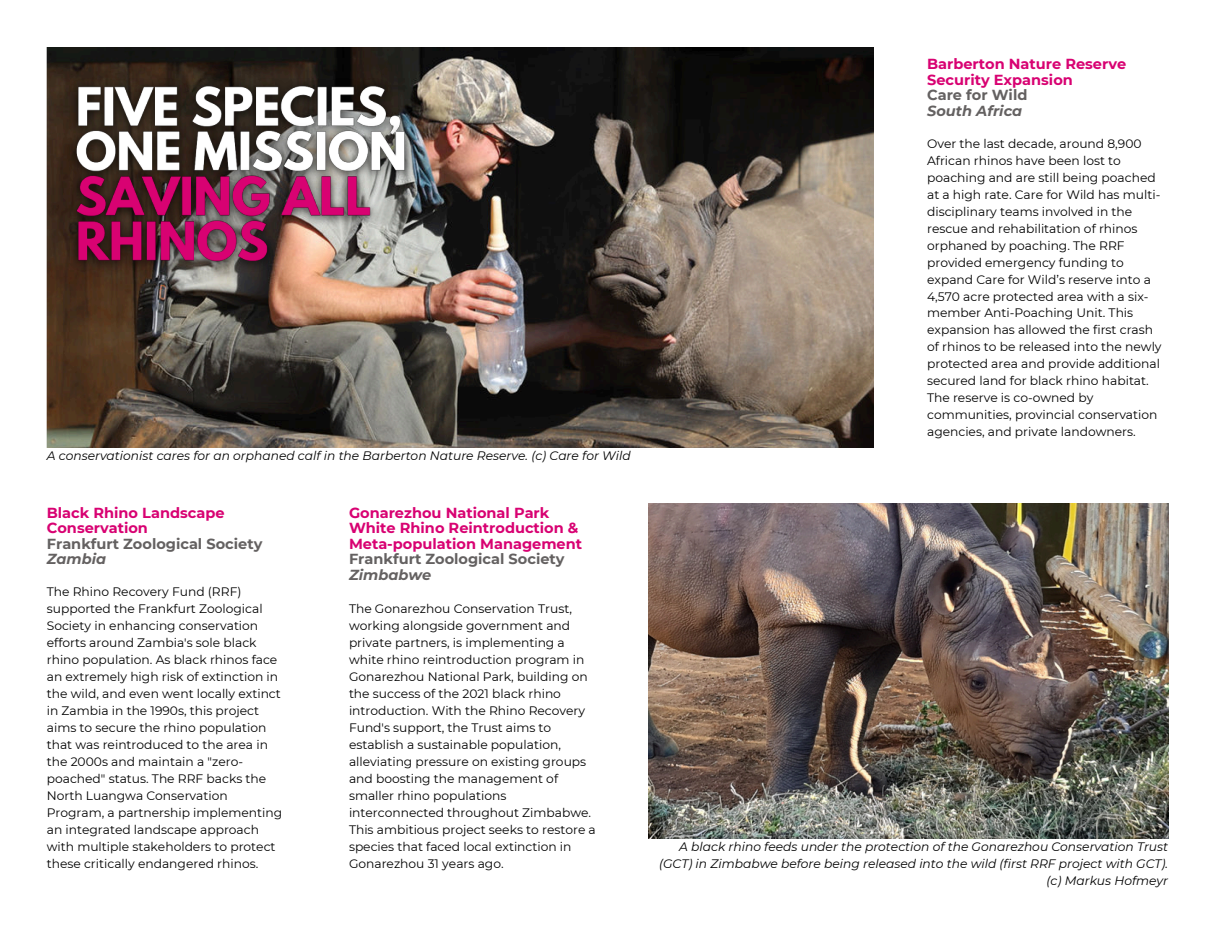
<style>
.page{position:relative;width:1215px;height:940px;background:#fff}
.page>*{position:absolute;margin:0;border:0;box-sizing:border-box;transform-origin:0 0}
.t1{font:700 14.55px/15.5px "Montserrat";color:#d80272}
.t2{font:700 14.55px "Montserrat";color:#646161}
.t3{font:italic 700 14.55px "Montserrat";color:#646161}
.t4{font:12.3px/17px "Montserrat";color:#000}
.t5{font:italic 12.3px/17px "Montserrat";color:#000;text-align:right}
</style>
<div class="page">
<img style="left:47px;top:47px;width:827px;height:401px">
<img style="left:649px;top:504px;width:519px;height:334px">
<img style="left:62px;top:73px;width:358px;height:204px">
<p class="t5" style="left:47px;top:446px;width:585px">A conservationist cares for an orphaned calf in the Barberton Nature Reserve. (c) Care for Wild</p>
<p class="t1" style="left:47px;top:504px;width:179px">Black Rhino Landscape<br>Conservation</p>
<p class="t2" style="left:47px;top:533px;width:217px">Frankfurt Zoological Society</p>
<p class="t3" style="left:47px;top:548px;width:61px">Zambia</p>
<p class="t4" style="left:47px;top:583px;width:237px">The Rhino Recovery Fund (RRF) supported the Frankfurt Zoological Society in enhancing conservation efforts around Zambia's sole black rhino population. As black rhinos face an extremely high risk of extinction in the wild, and even went locally extinct in Zambia in the 1990s, this project aims to secure the rhino population that was reintroduced to the area in the 2000s and maintain a "zero&shy;poached" status. The RRF backs the North Luangwa Conservation Program, a partnership implementing an integrated landscape approach with multiple stakeholders to protect these critically endangered rhinos.</p>
<p class="t1" style="left:349px;top:504px;width:235px">Gonarezhou National Park<br>White Rhino Reintroduction &amp;<br>Meta-population Management</p>
<p class="t2" style="left:349px;top:548px;width:217px">Frankfurt Zoological Society</p>
<p class="t3" style="left:349px;top:564px;width:84px">Zimbabwe</p>
<p class="t4" style="left:349px;top:600px;width:248px">The Gonarezhou Conservation Trust, working alongside government and private partners, is implementing a white rhino reintroduction program in Gonarezhou National Park, building on the success of the 2021 black rhino introduction. With the Rhino Recovery Fund's support, the Trust aims to establish a sustainable population, alleviating pressure on existing groups and boosting the management of smaller rhino populations interconnected throughout Zimbabwe.<br>This ambitious project seeks to restore a species that faced local extinction in Gonarezhou 31 years ago.</p>
<p class="t1" style="left:927px;top:56px;width:201px">Barberton Nature Reserve<br>Security Expansion</p>
<p class="t2" style="left:927px;top:85px;width:102px">Care for Wild</p>
<p class="t3" style="left:927px;top:100px;width:97px">South Africa</p>
<p class="t4" style="left:927px;top:135px;width:236px">Over the last decade, around 8,900<br>African rhinos have been lost to poaching and are still being poached at a high rate. Care for Wild has multi&shy;disciplinary teams involved in the rescue and rehabilitation of rhinos orphaned by poaching. The RRF provided emergency funding to expand Care for Wild’s reserve into a 4,570 acre protected area with a six&shy;member Anti-Poaching Unit. This expansion has allowed the first crash of rhinos to be released into the newly protected area and provide additional secured land for black rhino habitat.<br>The reserve is co-owned by communities, provincial conservation agencies, and private landowners.</p>
<p class="t5" style="left:659px;top:837px;width:511px">A black rhino feeds under the protection of the Gonarezhou Conservation Trust (GCT) in Zimbabwe before being released into the wild (first RRF project with GCT). (c) Markus Hofmeyr</p>
</div>
